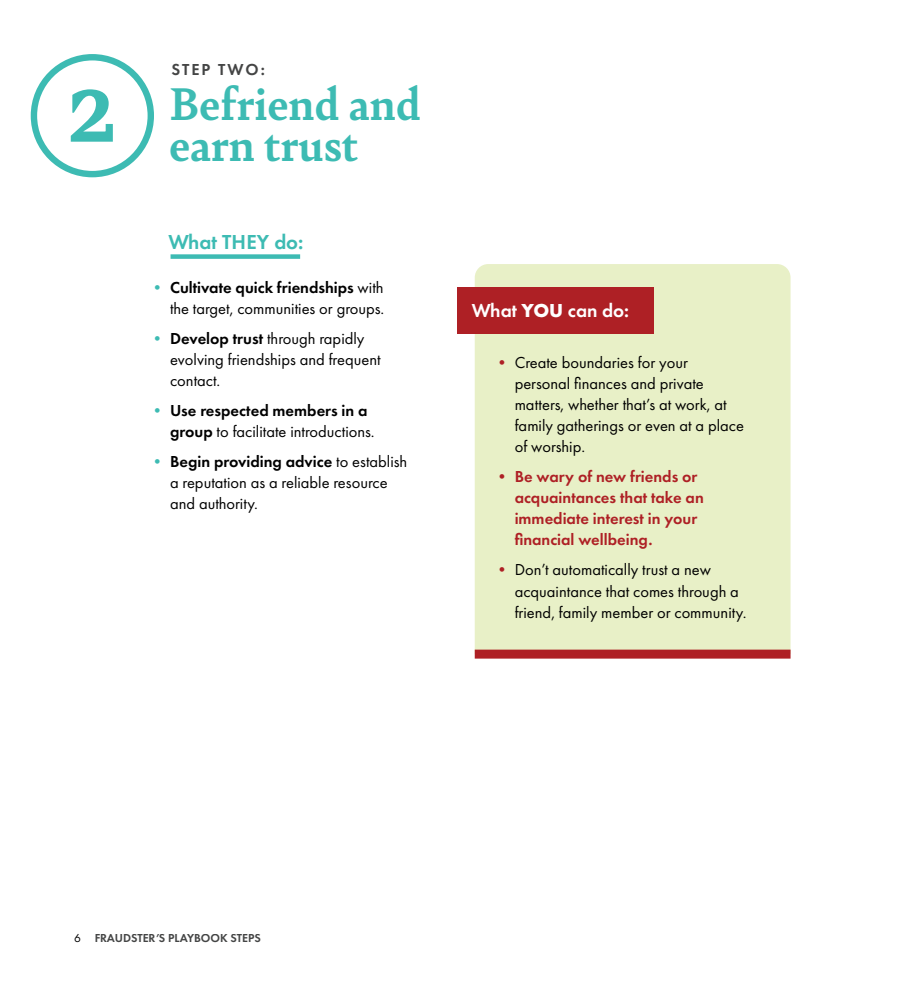
<style>
.page{position:relative;width:918px;height:999px;background:#fff}
.page>*{position:absolute;margin:0;border:0;box-sizing:border-box;transform-origin:0 0}
.t1{font:700 106.8px "Bely";color:#3dbbb3}
.t2{font:700 48.75px/40.5px "Bely";color:#3dbbb3}
.t3{font:600 21px "Futura PT";color:#3dbbb3}
.t4{font:600 19.5px "Futura PT";color:#fff}
.t5{font:16.5px/21px "Futura PT";color:#000}
.t6{font:600 16.5px/21px "Futura PT";color:#ae2025}
.t7{font:600 16.5px/21px "Futura PT";color:#000}
.t8{font:600 16.5px "Futura PT";letter-spacing:.12em;color:#444545}
.t9{font:600 12px "Futura PT";color:#444545}
.t10{font:12px "Futura PT";color:#000}
.s1{color:#3dbbb3}
.s2{font-weight:600}
.s3{font-weight:400;color:#3dbbb3}
.s4{font-weight:400}
.s5{font-weight:700}
.s6{color:#ae2025}
</style>
<div class="page">
<div style="left:31px;top:54px;width:123px;height:123px;border:6px solid #3dbbb3;border-radius:50%"></div>
<div style="left:475px;top:264px;width:316px;height:386px;background:#e8f0c7"></div>
<div style="left:475px;top:650px;width:316px;height:9px;background:#ae2025"></div>
<div style="left:457px;top:287px;width:196px;height:47px;background:#ae2025"></div>
<div style="left:171px;top:254px;width:129px;height:5px;background:#3dbbb3"></div>
<h1 class="t1" style="left:68px;top:64px;width:49px">2</h1>
<p class="t8" style="left:172px;top:62px;width:95px">STEP TWO:</p>
<h2 class="t2" style="left:169px;top:88px;width:253px">Befriend and earn trust</h2>
<p class="t3" style="left:168px;top:233px;width:137px">What THEY do:</p>
<p class="t5" style="left:149px;top:278px;width:237px;text-align:right"><span class="s1">•</span> <span class="s2">Cultivate quick friendships</span> with the target, communities or groups.</p>
<p class="t5" style="left:170px;top:329px;width:212px;text-indent:-21px"><span class="s1">•</span> <span class="s2">Develop trust</span> through rapidly evolving friendships and frequent contact.</p>
<p class="t7" style="left:170px;top:401px;width:206px;text-indent:-21px"><span class="s3">•</span> Use respected members in a group <span class="s4">to facilitate introductions.</span></p>
<p class="t5" style="left:170px;top:452px;width:239px;text-indent:-21px"><span class="s1">•</span> <span class="s2">Begin providing advice</span> to establish a reputation as a reliable resource and authority.</p>
<p class="t4" style="left:472px;top:302px;width:159px">What <span class="s5">YOU</span> can do:</p>
<p class="t5" style="left:515px;top:354px;width:231px;text-indent:-21px"><span class="s6">•</span> Create boundaries for your personal finances and private matters, whether that’s at work, at family gatherings or even at a place of worship.</p>
<p class="t6" style="left:515px;top:468px;width:191px;text-indent:-21px"><span class="s4">•</span> Be wary of new friends or acquaintances that take an immediate interest in your financial wellbeing.</p>
<p class="t5" style="left:515px;top:561px;width:233px;text-indent:-21px"><span class="s6">•</span> Don’t automatically trust a new acquaintance that comes through a friend, family member or community.</p>
<p class="t10" style="left:74px;top:931px;width:8px">6</p>
<p class="t9" style="left:94px;top:931px;width:168px">FRAUDSTER’S PLAYBOOK STEPS</p>
</div>
